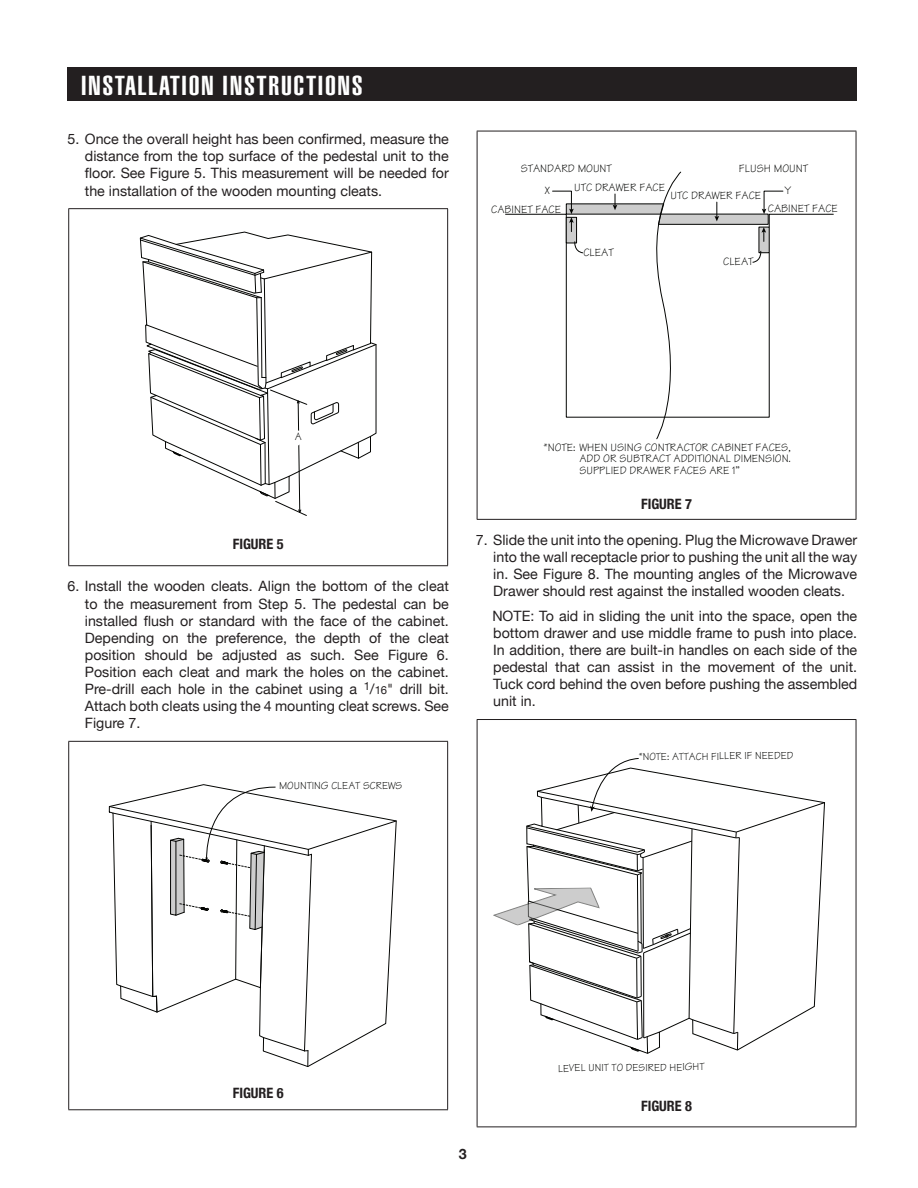
<style>
.page{position:relative;width:918px;height:1188px;background:#fff}
.page>*{position:absolute;margin:0;border:0;box-sizing:border-box;transform-origin:0 0}
.t1{font:900 extra-condensed 27px "Helvetica";letter-spacing:.05em;color:#fff;scale:1.21 1}
.t2{font:14.25px/17.1px "Helvetica Neue";color:#231f20;text-align:justify}
.t3{font:700 condensed 14.25px "Helvetica Neue";color:#231f20}
.t4{font:700 14.25px "Helvetica Neue";color:#231f20}
.t5{font:11.4px/11.4px "Tekton";color:#040503;text-align:justify}
.t6{font:11.1px "Tekton";color:#040503}
.t7{font:10.95px "Tekton";color:#040503}
.s1{font-size:11.25px}
</style>
<div class="page">
<div style="left:68px;top:68px;width:789px;height:33px;background:#231f20"></div>
<hr style="left:68px;top:208px;width:380px;height:1px;background:#231f20">
<hr style="left:68px;top:209px;width:1px;height:356px;background:#231f20">
<hr style="left:447px;top:209px;width:1px;height:356px;background:#231f20">
<hr style="left:68px;top:565px;width:380px;height:1px;background:#231f20">
<svg style="left:140px;top:231px;width:237px;height:285px"></svg>
<hr style="left:68px;top:741px;width:380px;height:1px;background:#231f20">
<hr style="left:68px;top:742px;width:1px;height:367px;background:#231f20">
<hr style="left:447px;top:742px;width:1px;height:367px;background:#231f20">
<hr style="left:68px;top:1109px;width:380px;height:1px;background:#231f20">
<svg style="left:109px;top:787px;width:288px;height:280px"></svg>
<hr style="left:477px;top:131px;width:379px;height:1px;background:#231f20">
<hr style="left:477px;top:131px;width:1px;height:388px;background:#231f20">
<hr style="left:856px;top:131px;width:1px;height:388px;background:#231f20">
<hr style="left:477px;top:519px;width:379px;height:1px;background:#231f20">
<hr style="left:477px;top:719px;width:379px;height:1px;background:#231f20">
<hr style="left:477px;top:720px;width:1px;height:406px;background:#231f20">
<hr style="left:856px;top:720px;width:1px;height:406px;background:#231f20">
<hr style="left:477px;top:1126px;width:379px;height:1px;background:#231f20">
<svg style="left:493px;top:758px;width:332px;height:295px"></svg>
<svg style="left:552px;top:172px;width:239px;height:267px"></svg>
<h1 class="t1" style="left:81px;top:70px;width:234px">INSTALLATION INSTRUCTIONS</h1>
<p class="t2" style="left:85px;top:131px;width:366px;text-indent:-17px">5. Once the overall height has been confirmed, measure the distance from the top surface of the pedestal unit to the floor. See Figure 5. This measurement will be needed for the installation of the wooden mounting cleats.</p>
<p class="t5" style="left:521px;top:163px;width:93px">STANDARD MOUNT</p>
<p class="t5" style="left:739px;top:163px;width:71px">FLUSH MOUNT</p>
<p class="t5" style="left:545px;top:185px;width:7px">X</p>
<p class="t5" style="left:574px;top:182px;width:92px">UTC DRAWER FACE</p>
<p class="t5" style="left:670px;top:190px;width:92px">UTC DRAWER FACE</p>
<p class="t5" style="left:491px;top:203px;width:71px">CABINET FACE</p>
<p class="t5" style="left:768px;top:202px;width:71px">CABINET FACE</p>
<p class="t5" style="left:583px;top:247px;width:32px">CLEAT</p>
<p class="t5" style="left:723px;top:255px;width:32px">CLEAT</p>
<p class="t6" style="left:295px;top:429px;width:8px">A</p>
<p class="t3" style="left:233px;top:532px;width:52px">FIGURE 5</p>
<p class="t2" style="left:85px;top:579px;width:366px;text-indent:-17px">6. Install the wooden cleats. Align the bottom of the cleat to the measurement from Step 5. The pedestal can be installed flush or standard with the face of the cabinet.<br>Depending on the preference, the depth of the cleat position should be adjusted as such. See Figure 6.<br>Position each cleat and mark the holes on the cabinet.<br>Pre-drill each hole in the cabinet using a <sup>1</sup>/<span class="s1">16</span>" drill bit.<br>Attach both cleats using the 4 mounting cleat screws. See Figure 7.</p>
<p class="t7" style="left:279px;top:779px;width:125px">MOUNTING CLEAT SCREWS</p>
<p class="t5" style="left:579px;top:442px;width:213px;text-indent:-36px">*NOTE: WHEN USING CONTRACTOR CABINET FACES, ADD OR SUBTRACT ADDITIONAL DIMENSION.<br>SUPPLIED DRAWER FACES ARE 1”</p>
<p class="t3" style="left:641px;top:492px;width:52px">FIGURE 7</p>
<p class="t2" style="left:493px;top:532px;width:366px;text-indent:-17px">7. Slide the unit into the opening. Plug the Microwave Drawer into the wall receptacle prior to pushing the unit all the way in. See Figure 8. The mounting angles of the Microwave Drawer should rest against the installed wooden cleats.</p>
<p class="t2" style="left:492px;top:608px;width:366px">NOTE: To aid in sliding the unit into the space, open the bottom drawer and use middle frame to push into place.<br>In addition, there are built-in handles on each side of the pedestal that can assist in the movement of the unit.<br>Tuck cord behind the oven before pushing the assembled unit in.</p>
<p class="t7" style="left:639px;top:751px;width:156px;rotate:-1deg">*NOTE: ATTACH FILLER IF NEEDED</p>
<p class="t3" style="left:233px;top:1081px;width:52px">FIGURE 6</p>
<p class="t4" style="left:459px;top:1142px;width:9px">3</p>
<p class="t7" style="left:558px;top:1062px;width:148px;rotate:-1deg">LEVEL UNIT TO DESIRED HEIGHT</p>
<p class="t3" style="left:641px;top:1094px;width:52px">FIGURE 8</p>
</div>
